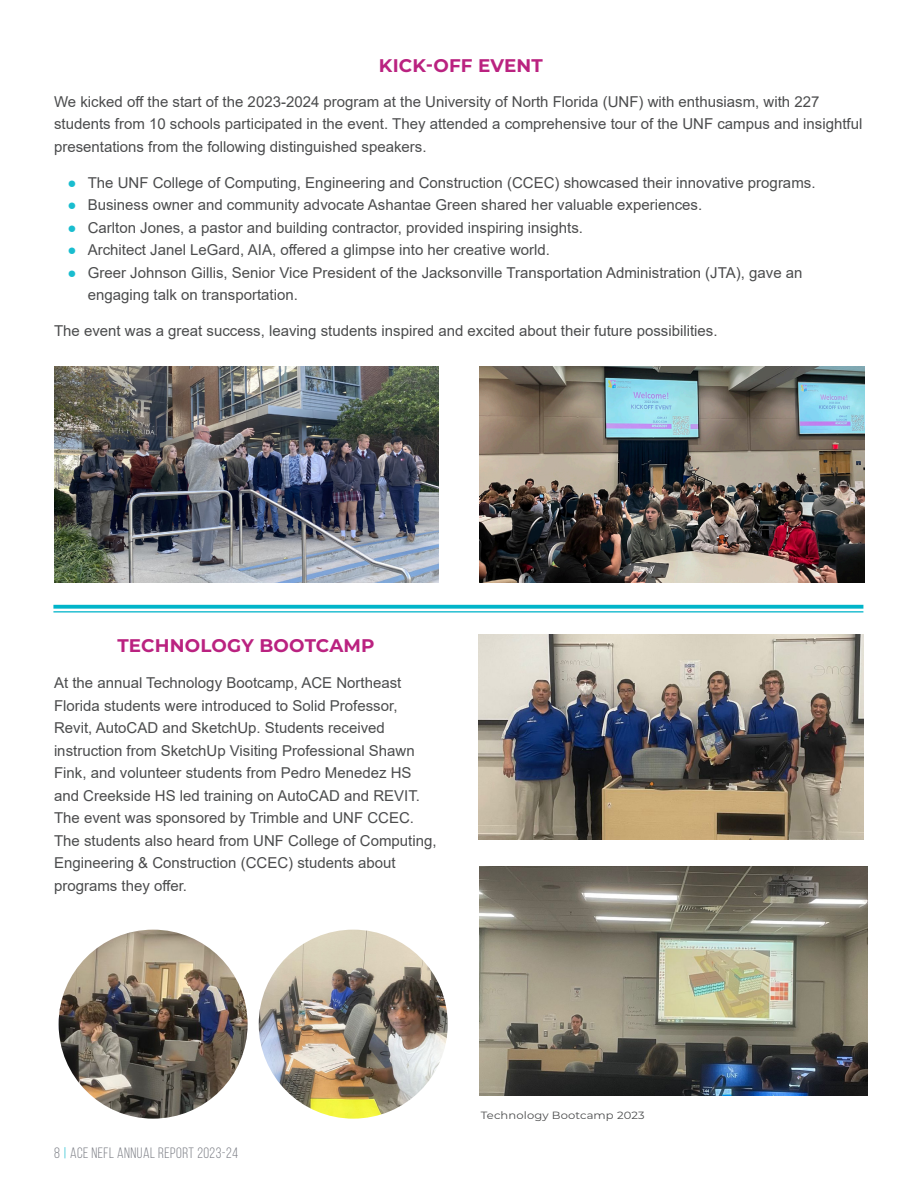
<style>
.page{position:relative;width:918px;height:1188px;background:#fff}
.page>*{position:absolute;margin:0;border:0;box-sizing:border-box;transform-origin:0 0}
.t1{font:700 18.3px "Montserrat";letter-spacing:.01em;color:#ba2280}
.t2{font:15px/22.5px "Arial";color:#4b4c4d}
.t3{font:15px "Bebas Neue";letter-spacing:.03em;color:#7f8188}
.Photo_Caption{font:10.5px "Montserrat";letter-spacing:.01em;color:#4b4c4d;scale:1.1 1}
.s1{color:#19bdcf}
.s2{color:#00b4c9}
</style>
<div class="page">
<img style="left:479px;top:634px;width:385px;height:206px">
<img style="left:480px;top:367px;width:385px;height:216px">
<img style="left:54px;top:367px;width:385px;height:216px">
<svg style="left:53px;top:605px;width:810px;height:4px;background:#16bacd"></svg>
<hr style="left:53px;top:611px;width:810px;height:1px;background:#00b4c9">
<img style="left:480px;top:866px;width:388px;height:230px">
<img style="left:259px;top:930px;width:189px;height:189px;border-radius:94px">
<img style="left:59px;top:930px;width:189px;height:189px;border-radius:94px">
<h2 class="t1" style="left:379px;top:52px;width:165px">KICK-OFF EVENT</h2>
<p class="t2" style="left:54px;top:90px;width:810px">We kicked off the start of the 2023-2024 program at the University of North Florida (UNF) with enthusiasm, with 227 students from 10 schools participated in the event. They attended a comprehensive tour of the UNF campus and insightful presentations from the following distinguished speakers.</p>
<p class="t2" style="left:68px;top:171px;width:750px"><span class="s1">●</span> The UNF College of Computing, Engineering and Construction (CCEC) showcased their innovative programs.</p>
<p class="t2" style="left:68px;top:194px;width:636px"><span class="s1">●</span> Business owner and community advocate Ashantae Green shared her valuable experiences.</p>
<p class="t2" style="left:68px;top:216px;width:517px"><span class="s1">●</span> Carlton Jones, a pastor and building contractor, provided inspiring insights.</p>
<p class="t2" style="left:68px;top:239px;width:484px"><span class="s1">●</span> Architect Janel LeGard, AIA, offered a glimpse into her creative world.</p>
<p class="t2" style="left:88px;top:261px;width:716px;text-indent:-20px"><span class="s1">●</span> Greer Johnson Gillis, Senior Vice President of the Jacksonville Transportation Administration (JTA), gave an engaging talk on transportation.</p>
<p class="t2" style="left:54px;top:320px;width:665px">The event was a great success, leaving students inspired and excited about their future possibilities.</p>
<h2 class="t1" style="left:117px;top:632px;width:259px">TECHNOLOGY BOOTCAMP</h2>
<p class="t2" style="left:54px;top:671px;width:384px">At the annual Technology Bootcamp, ACE Northeast Florida students were introduced to Solid Professor, Revit, AutoCAD and SketchUp. Students received instruction from SketchUp Visiting Professional Shawn Fink, and volunteer students from Pedro Menedez HS and Creekside HS led training on AutoCAD and REVIT.<br>The event was sponsored by Trimble and UNF CCEC.<br>The students also heard from UNF College of Computing, Engineering &amp; Construction (CCEC) students about programs they offer.</p>
<p class="t3" style="left:54px;top:1145px;width:186px">8 <span class="s2">|</span> ACE NEFL ANNUAL REPORT 2023-24</p>
<p class="Photo_Caption" style="left:481px;top:1108px;width:150px">Technology Bootcamp 2023</p>
</div>
